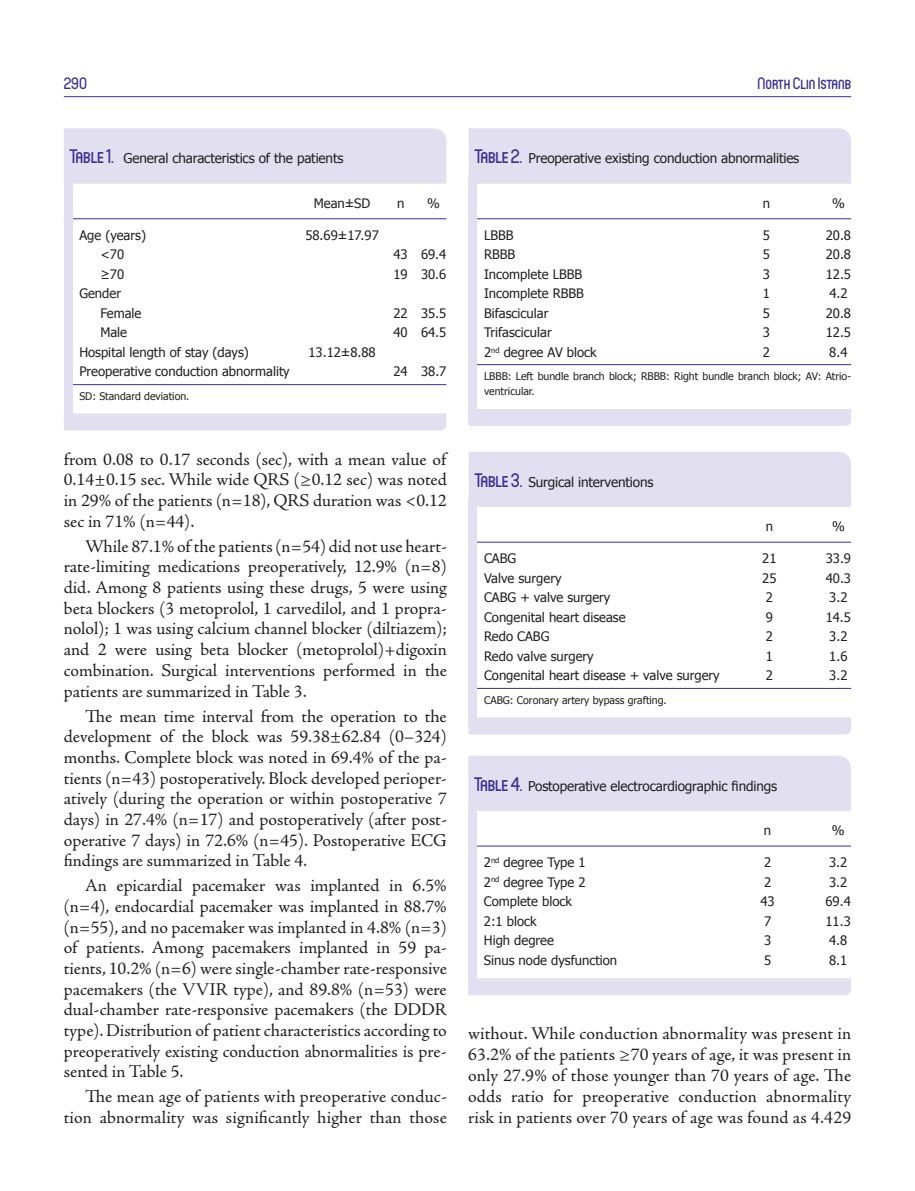
<style>
.page{position:relative;width:915px;height:1191px;background:#fff}
.page>*{position:absolute;margin:0;border:0;box-sizing:border-box;transform-origin:0 0}
.t1{font:18px/20.7px "Adobe Jenson Pro";color:#231f20;text-align:justify}
.t2{font:500 16.5px "Circula";color:#3a3091}
.t3{font:13.5px "Tahoma";letter-spacing:-.01em;color:#231f20}
.t4{font:13.05px/19.5px "Tahoma";color:#231f20}
.t5{font:10.5px/15px "Tahoma";color:#231f20}
.s1{font-family:"Circula";font-weight:500;font-size:19.5px;color:#3a3091}
</style>
<div class="page">
<div style="left:64px;top:413px;width:382px;height:17px;background:#e2e0f0"></div>
<div style="left:64px;top:128px;width:382px;height:56px;background:#e2e0f0"></div>
<hr style="left:64px;top:218px;width:382px;height:1px;background:#3a3091">
<hr style="left:70px;top:384px;width:376px;height:1px;background:#3a3091">
<div style="left:64px;top:177px;width:8px;height:245px;background:#e2e0f0"></div>
<div style="left:468px;top:717px;width:382px;height:17px;background:#e2e0f0"></div>
<div style="left:468px;top:452px;width:382px;height:55px;background:#e2e0f0"></div>
<hr style="left:468px;top:542px;width:382px;height:1px;background:#3a3091">
<hr style="left:474px;top:688px;width:376px;height:1px;background:#3a3091">
<div style="left:468px;top:501px;width:9px;height:225px;background:#e2e0f0"></div>
<div style="left:468px;top:409px;width:382px;height:17px;background:#e2e0f0"></div>
<div style="left:468px;top:128px;width:382px;height:56px;background:#e2e0f0"></div>
<hr style="left:468px;top:218px;width:382px;height:1px;background:#3a3091">
<hr style="left:474px;top:364px;width:376px;height:1px;background:#3a3091">
<div style="left:468px;top:177px;width:9px;height:245px;background:#e2e0f0"></div>
<div style="left:468px;top:978px;width:382px;height:17px;background:#e2e0f0"></div>
<div style="left:468px;top:755px;width:382px;height:56px;background:#e2e0f0"></div>
<hr style="left:468px;top:845px;width:382px;height:1px;background:#3a3091">
<div style="left:468px;top:804px;width:8px;height:182px;background:#e2e0f0"></div>
<hr style="left:64px;top:96px;width:786px;height:1px;background:#3a3091">
<p class="t2" style="left:64px;top:73px;width:25px">290</p>
<p class="t2" style="left:757px;top:73px;width:95px">North Clin Istanb</p>
<p class="t3" style="left:70px;top:149px;width:275px"><span class="s1">Table 1.</span> General characteristics of the patients</p>
<p class="t4" style="left:313px;top:192px;width:58px">Mean±SD</p>
<p class="t4" style="left:397px;top:192px;width:9px">n</p>
<p class="t4" style="left:427px;top:192px;width:14px">%</p>
<p class="t4" style="left:79px;top:225px;width:68px">Age (years)</p>
<p class="t4" style="left:305px;top:225px;width:75px">58.69±17.97</p>
<p class="t4" style="left:100px;top:244px;width:25px">&lt;70</p>
<p class="t4" style="left:393px;top:244px;width:54px">43 69.4</p>
<p class="t4" style="left:100px;top:264px;width:25px">≥70</p>
<p class="t4" style="left:393px;top:264px;width:54px">19 30.6</p>
<p class="t4" style="left:100px;top:283px;width:43px;text-indent:-21px">Gender<br>Female</p>
<p class="t4" style="left:393px;top:303px;width:54px">22 35.5</p>
<p class="t4" style="left:100px;top:322px;width:28px">Male</p>
<p class="t4" style="left:393px;top:322px;width:54px">40 64.5</p>
<p class="t4" style="left:79px;top:342px;width:171px">Hospital length of stay (days)</p>
<p class="t4" style="left:308px;top:342px;width:69px">13.12±8.88</p>
<p class="t4" style="left:79px;top:361px;width:212px">Preoperative conduction abnormality</p>
<p class="t4" style="left:393px;top:361px;width:54px">24 38.7</p>
<p class="t5" style="left:79px;top:388px;width:111px">SD: Standard deviation.</p>
<p class="t3" style="left:474px;top:149px;width:326px"><span class="s1">Table 2.</span> Preoperative existing conduction abnormalities</p>
<p class="t4" style="left:762px;top:192px;width:9px">n</p>
<p class="t4" style="left:831px;top:192px;width:14px">%</p>
<p class="t4" style="left:484px;top:225px;width:31px">LBBB</p>
<p class="t4" style="left:762px;top:225px;width:9px">5</p>
<p class="t4" style="left:825px;top:225px;width:27px">20.8</p>
<p class="t4" style="left:484px;top:244px;width:33px">RBBB</p>
<p class="t4" style="left:762px;top:244px;width:9px">5</p>
<p class="t4" style="left:825px;top:244px;width:27px">20.8</p>
<p class="t4" style="left:484px;top:264px;width:100px">Incomplete LBBB</p>
<p class="t4" style="left:762px;top:264px;width:9px">3</p>
<p class="t4" style="left:825px;top:264px;width:27px">12.5</p>
<p class="t4" style="left:484px;top:283px;width:101px">Incomplete RBBB</p>
<p class="t4" style="left:762px;top:283px;width:9px">1</p>
<p class="t4" style="left:829px;top:283px;width:20px">4.2</p>
<p class="t4" style="left:484px;top:303px;width:66px">Bifascicular</p>
<p class="t4" style="left:762px;top:303px;width:9px">5</p>
<p class="t4" style="left:825px;top:303px;width:27px">20.8</p>
<p class="t4" style="left:484px;top:322px;width:69px">Trifascicular</p>
<p class="t4" style="left:762px;top:322px;width:9px">3</p>
<p class="t4" style="left:825px;top:322px;width:27px">12.5</p>
<p class="t4" style="left:484px;top:342px;width:114px">2<sup>nd</sup> degree AV block</p>
<p class="t4" style="left:762px;top:342px;width:9px">2</p>
<p class="t4" style="left:829px;top:342px;width:20px">8.4</p>
<p class="t5" style="left:484px;top:369px;width:368px">LBBB: Left bundle branch block; RBBB: Right bundle branch block; AV: Atrio&shy;ventricular.</p>
<p class="t1" style="left:64px;top:449px;width:384px">from 0.08 to 0.17 seconds (sec), with a mean value of 0.14±0.15 sec. While wide QRS (≥0.12 sec) was noted in 29% of the patients (n=18), QRS duration was &lt;0.12 sec in 71% (n=44).</p>
<p class="t1" style="left:64px;top:536px;width:384px;text-indent:21px">While 87.1% of the patients (n=54) did not use heart&shy;rate-limiting medications preoperatively, 12.9% (n=8) did. Among 8 patients using these drugs, 5 were using beta blockers (3 metoprolol, 1 carvedilol, and 1 propra&shy;nolol); 1 was using calcium channel blocker (diltiazem); and 2 were using beta blocker (metoprolol)+digoxin combination. Surgical interventions performed in the patients are summarized in Table 3.</p>
<p class="t1" style="left:64px;top:706px;width:384px;text-indent:21px">The mean time interval from the operation to the development of the block was 59.38±62.84 (0–324) months. Complete block was noted in 69.4% of the pa&shy;tients (n=43) postoperatively. Block developed perioper&shy;atively (during the operation or within postoperative 7 days) in 27.4% (n=17) and postoperatively (after post&shy;operative 7 days) in 72.6% (n=45). Postoperative ECG findings are summarized in Table 4.</p>
<p class="t1" style="left:64px;top:875px;width:384px;text-indent:21px">An epicardial pacemaker was implanted in 6.5% (n=4), endocardial pacemaker was implanted in 88.7% (n=55), and no pacemaker was implanted in 4.8% (n=3) of patients. Among pacemakers implanted in 59 pa&shy;tients, 10.2% (n=6) were single-chamber rate-responsive pacemakers (the VVIR type), and 89.8% (n=53) were dual-chamber rate-responsive pacemakers (the DDDR type). Distribution of patient characteristics according to preoperatively existing conduction abnormalities is pre&shy;sented in Table 5.</p>
<p class="t1" style="left:64px;top:1086px;width:384px;text-align:right">The mean age of patients with preoperative conduc&shy;tion abnormality was significantly higher than those</p>
<p class="t3" style="left:474px;top:473px;width:180px"><span class="s1">Table 3.</span> Surgical interventions</p>
<p class="t4" style="left:765px;top:516px;width:9px">n</p>
<p class="t4" style="left:831px;top:516px;width:14px">%</p>
<p class="t4" style="left:484px;top:548px;width:34px">CABG</p>
<p class="t4" style="left:762px;top:548px;width:16px">21</p>
<p class="t4" style="left:825px;top:548px;width:27px">33.9</p>
<p class="t4" style="left:484px;top:568px;width:79px">Valve surgery</p>
<p class="t4" style="left:762px;top:568px;width:16px">25</p>
<p class="t4" style="left:825px;top:568px;width:27px">40.3</p>
<p class="t4" style="left:484px;top:587px;width:128px">CABG + valve surgery</p>
<p class="t4" style="left:765px;top:587px;width:9px">2</p>
<p class="t4" style="left:829px;top:587px;width:20px">3.2</p>
<p class="t4" style="left:484px;top:607px;width:143px">Congenital heart disease</p>
<p class="t4" style="left:765px;top:607px;width:9px">9</p>
<p class="t4" style="left:825px;top:607px;width:27px">14.5</p>
<p class="t4" style="left:484px;top:626px;width:67px">Redo CABG</p>
<p class="t4" style="left:765px;top:626px;width:9px">2</p>
<p class="t4" style="left:829px;top:626px;width:20px">3.2</p>
<p class="t4" style="left:484px;top:646px;width:111px">Redo valve surgery</p>
<p class="t4" style="left:765px;top:646px;width:9px">1</p>
<p class="t4" style="left:829px;top:646px;width:20px">1.6</p>
<p class="t4" style="left:484px;top:665px;width:237px">Congenital heart disease + valve surgery</p>
<p class="t4" style="left:765px;top:665px;width:9px">2</p>
<p class="t4" style="left:829px;top:665px;width:20px">3.2</p>
<p class="t5" style="left:484px;top:692px;width:184px">CABG: Coronary artery bypass grafting.</p>
<p class="t3" style="left:474px;top:776px;width:304px"><span class="s1">Table 4.</span> Postoperative electrocardiographic findings</p>
<p class="t4" style="left:763px;top:820px;width:9px">n</p>
<p class="t4" style="left:831px;top:820px;width:14px">%</p>
<p class="t4" style="left:483px;top:852px;width:103px">2<sup>nd</sup> degree Type 1</p>
<p class="t4" style="left:763px;top:852px;width:9px">2</p>
<p class="t4" style="left:828px;top:852px;width:20px">3.2</p>
<p class="t4" style="left:483px;top:871px;width:103px">2<sup>nd</sup> degree Type 2</p>
<p class="t4" style="left:763px;top:871px;width:9px">2</p>
<p class="t4" style="left:828px;top:871px;width:20px">3.2</p>
<p class="t4" style="left:483px;top:891px;width:90px">Complete block</p>
<p class="t4" style="left:760px;top:891px;width:16px">43</p>
<p class="t4" style="left:825px;top:891px;width:27px">69.4</p>
<p class="t4" style="left:483px;top:910px;width:54px">2:1 block</p>
<p class="t4" style="left:763px;top:910px;width:9px">7</p>
<p class="t4" style="left:825px;top:910px;width:27px">11.3</p>
<p class="t4" style="left:483px;top:930px;width:72px">High degree</p>
<p class="t4" style="left:763px;top:930px;width:9px">3</p>
<p class="t4" style="left:828px;top:930px;width:20px">4.8</p>
<p class="t4" style="left:483px;top:949px;width:135px">Sinus node dysfunction</p>
<p class="t4" style="left:763px;top:949px;width:9px">5</p>
<p class="t4" style="left:828px;top:949px;width:20px">8.1</p>
<p class="t1" style="left:468px;top:1023px;width:384px">without. While conduction abnormality was present in 63.2% of the patients ≥70 years of age, it was present in only 27.9% of those younger than 70 years of age. The odds ratio for preoperative conduction abnormality risk in patients over 70 years of age was found as 4.429</p>
</div>
